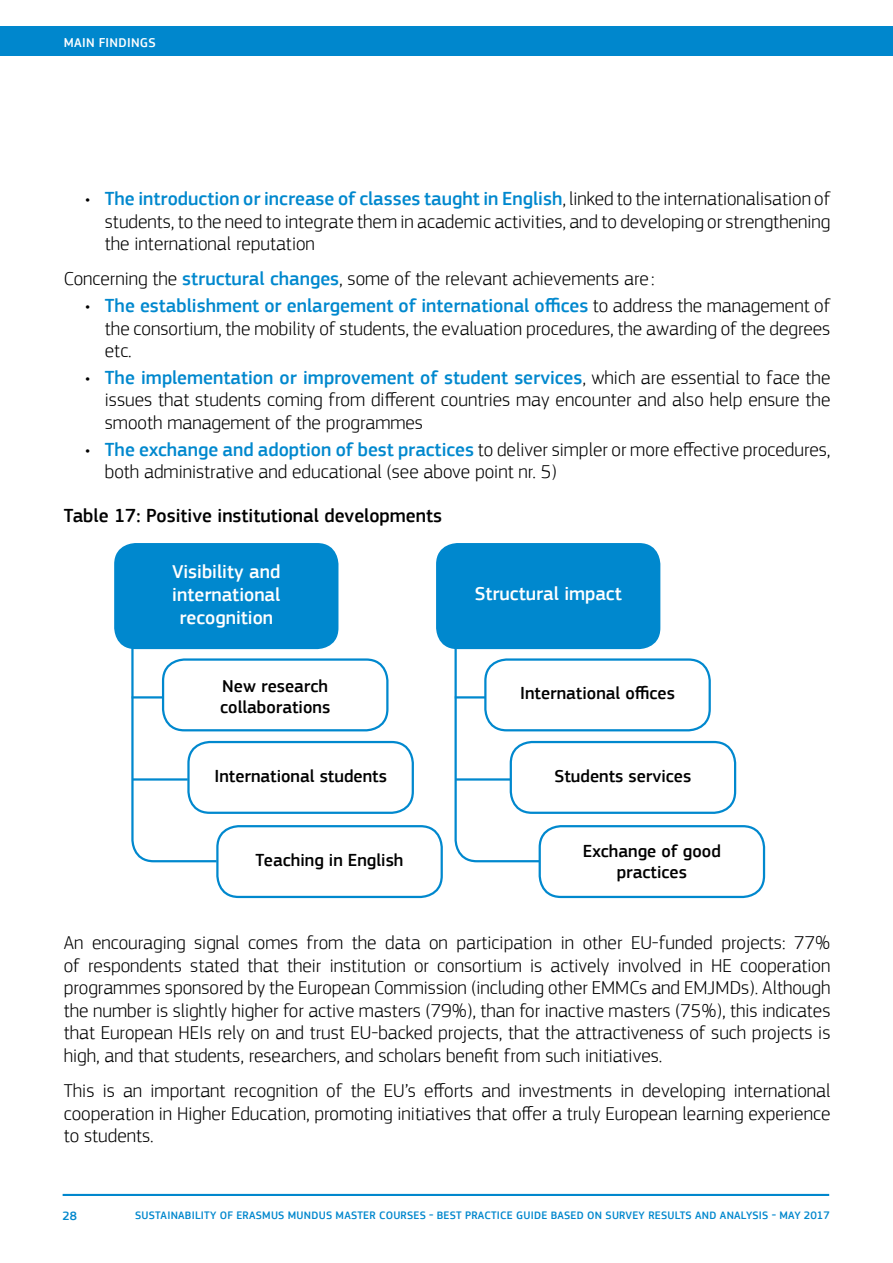
<style>
.page{position:relative;width:893px;height:1263px;background:#fff}
.page>*{position:absolute;margin:0;border:0;box-sizing:border-box;transform-origin:0 0}
.t1{font:300 19.5px/22.5px "EC Square Sans Pro";color:#000;text-align:justify}
.t2{font:500 19.5px/23.4px "EC Square Sans Pro";color:#fff;text-align:center}
.t3{font:500 19.5px "EC Square Sans Pro";color:#000}
.t4{font:500 18px/21px "EC Square Sans Pro";color:#000}
.t5{font:500 13.35px "EC Square Sans Pro";letter-spacing:.02em;color:#fff}
.t6{font:500 12.6px "EC Square Sans Pro";color:#0087cd}
.t7{font:500 11.25px "EC Square Sans Pro";letter-spacing:.02em;color:#0087cd}
.s1{font-weight:500;color:#0088ce}
</style>
<div class="page">
<hr style="left:63px;top:1194px;width:766px;height:2px;background:#0087cd">
<div style="left:0;top:26px;width:893px;height:30px;background:#0087cd"></div>
<div style="left:114px;top:543px;width:224px;height:106px;background:#0088ce;border-radius:21px"></div>
<div style="left:162px;top:658px;width:226px;height:73px;border:2px solid #0088ce;border-radius:21px"></div>
<div style="left:484px;top:658px;width:227px;height:73px;border:2px solid #0088ce;border-radius:21px"></div>
<div style="left:187px;top:741px;width:227px;height:73px;border:2px solid #0088ce;border-radius:21px"></div>
<div style="left:510px;top:741px;width:226px;height:73px;border:2px solid #0088ce;border-radius:21px"></div>
<div style="left:216px;top:825px;width:227px;height:73px;border:2px solid #0088ce;border-radius:21px"></div>
<div style="left:539px;top:825px;width:226px;height:73px;border:2px solid #0088ce;border-radius:21px"></div>
<div style="left:436px;top:543px;width:224px;height:106px;background:#0088ce;border-radius:21px"></div>
<svg style="left:130px;top:648px;width:89px;height:215px"></svg>
<svg style="left:453px;top:648px;width:89px;height:215px"></svg>
<hr style="left:132px;top:778px;width:56px;height:3px;background:#0088ce">
<hr style="left:456px;top:778px;width:55px;height:3px;background:#0088ce">
<hr style="left:132px;top:696px;width:30px;height:2px;background:#0088ce">
<hr style="left:455px;top:696px;width:30px;height:2px;background:#0088ce">
<p class="t5" style="left:64px;top:34px;width:93px">MAIN FINDINGS</p>
<p class="t1" style="left:105px;top:187px;width:727px;text-indent:-20px">• <span class="s1">The introduction or increase of classes taught in English</span>, linked to the internationalisation of students, to the need to integrate them in academic activities, and to developing or strengthening the international reputation</p>
<p class="t1" style="left:64px;top:267px;width:592px">Concerning the <span class="s1">structural changes</span>, some of the relevant achievements are :</p>
<p class="t1" style="left:105px;top:294px;width:727px;text-indent:-20px">• <span class="s1">The establishment or enlargement of international offices</span> to address the management of the consortium, the mobility of students, the evaluation procedures, the awarding of the degrees etc.</p>
<p class="t1" style="left:105px;top:366px;width:727px;text-indent:-20px">• <span class="s1">The implementation or improvement of student services</span>, which are essential to face the issues that students coming from different countries may encounter and also help ensure the smooth management of the programmes</p>
<p class="t1" style="left:105px;top:438px;width:727px;text-indent:-20px">• <span class="s1">The exchange and adoption of best practices</span> to deliver simpler or more effective procedures, both administrative and educational (see above point nr. 5)</p>
<p class="t3" style="left:64px;top:504px;width:380px">Table 17: Positive institutional developments</p>
<p class="t2" style="left:172px;top:560px;width:110px">Visibility and international recognition</p>
<p class="t2" style="left:475px;top:582px;width:148px">Structural impact</p>
<p class="t4" style="left:220px;top:676px;width:112px">New research collaborations</p>
<p class="t4" style="left:520px;top:683px;width:156px">International offices</p>
<p class="t4" style="left:214px;top:766px;width:174px">International students</p>
<p class="t4" style="left:555px;top:766px;width:138px">Students services</p>
<p class="t4" style="left:256px;top:850px;width:149px">Teaching in English</p>
<p class="t4" style="left:583px;top:841px;width:139px;text-align:center">Exchange of good practices</p>
<p class="t1" style="left:64px;top:931px;width:768px">An encouraging signal comes from the data on participation in other EU-funded projects: 77% of respondents stated that their institution or consortium is actively involved in HE cooperation programmes sponsored by the European Commission (including other EMMCs and EMJMDs). Although the number is slightly higher for active masters (79%), than for inactive masters (75%), this indicates that European HEIs rely on and trust EU-backed projects, that the attractiveness of such projects is high, and that students, researchers, and scholars benefit from such initiatives.</p>
<p class="t1" style="left:64px;top:1079px;width:768px">This is an important recognition of the EU’s efforts and investments in developing international cooperation in Higher Education, promoting initiatives that offer a truly European learning experience to students.</p>
<p class="t6" style="left:63px;top:1208px;width:16px">28</p>
<p class="t7" style="left:135px;top:1208px;width:696px">SUSTAINABILITY OF ERASMUS MUNDUS MASTER COURSES - BEST PRACTICE GUIDE BASED ON SURVEY RESULTS AND ANALYSIS - MAY 2017</p>
</div>
